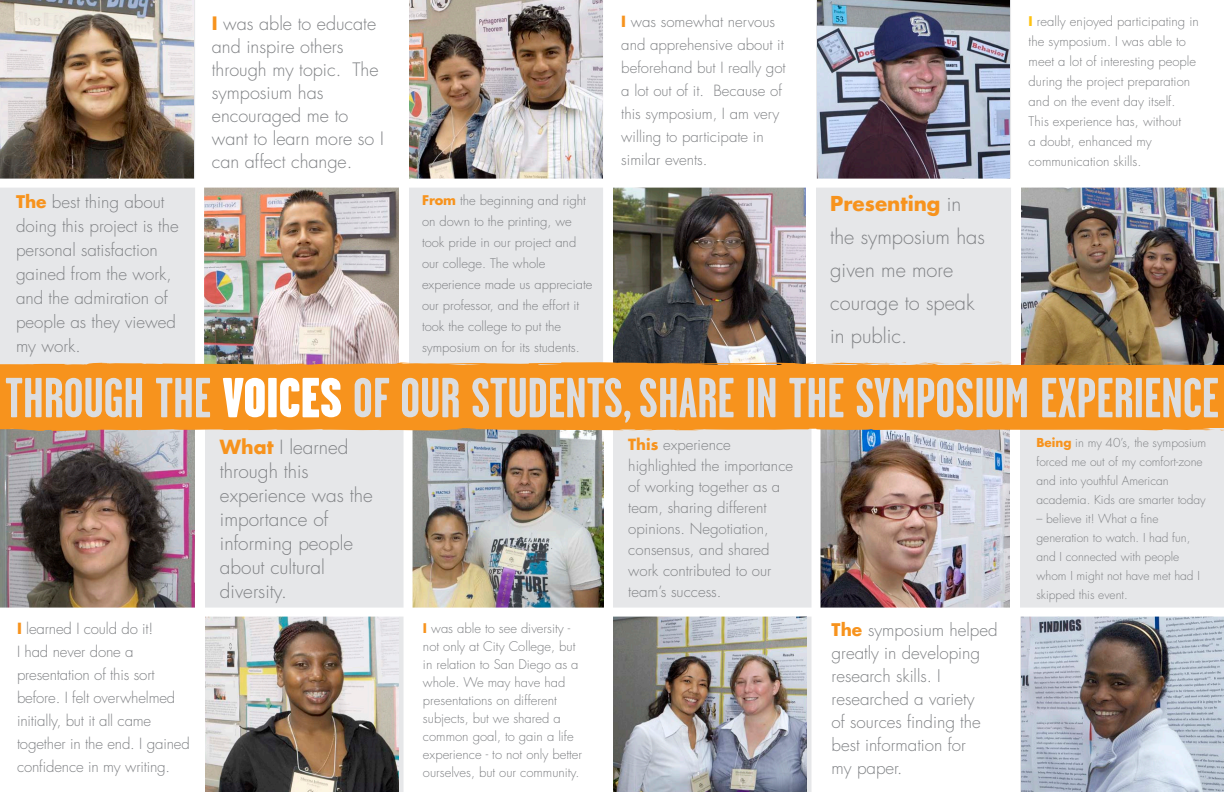
<style>
.page{position:relative;width:1224px;height:792px;background:#fff}
.page>*{position:absolute;margin:0;border:0;box-sizing:border-box;transform-origin:0 0}
.t1{font:700 56.4px "Garage Gothic";letter-spacing:-.005em;color:#dcdddf}
.t2{font:300 20px/33px "Futura Std";color:#808285}
.t3{font:300 19px/24px "Futura Std";color:#808285}
.t4{font:300 18px/23px "Futura Std";color:#808285}
.t5{font:300 17px/24px "Futura Std";color:#808285}
.t6{font:300 15px/23px "Futura Std";color:#808285}
.t7{font:300 13px/18px "Futura Std";color:#808285}
.t8{font:300 12px/19px "Futura Std";color:#808285}
.s1{font-weight:700;color:#f7931d}
.s2{font-weight:700;color:#fec210}
.s3{font-weight:900;color:#fff}
</style>
<div class="page">
<div style="left:816px;top:0;width:204px;height:367px;background:#e6e7e9"></div>
<div style="left:409px;top:0;width:201px;height:367px;background:#e6e7e9"></div>
<div style="left:1020px;top:427px;width:204px;height:365px;background:#e6e7e9"></div>
<div style="left:613px;top:427px;width:204px;height:365px;background:#e6e7e9"></div>
<div style="left:205px;top:428px;width:204px;height:364px;background:#e6e7e9"></div>
<div style="left:0;top:0;width:201px;height:365px;background:#e6e7e9"></div>
<img style="left:0;top:0;width:194px;height:179px">
<img style="left:204px;top:188px;width:195px;height:174px">
<img style="left:395px;top:0;width:208px;height:203px">
<img style="left:0;top:432px;width:195px;height:176px">
<img style="left:205px;top:617px;width:199px;height:175px">
<img style="left:345px;top:432px;width:259px;height:197px">
<img style="left:595px;top:188px;width:211px;height:174px">
<img style="left:794px;top:0;width:216px;height:202px">
<img style="left:596px;top:589px;width:216px;height:203px">
<img style="left:821px;top:432px;width:189px;height:176px">
<img style="left:990px;top:188px;width:234px;height:178px">
<img style="left:1021px;top:617px;width:203px;height:175px">
<div style="left:0;top:179px;width:1224px;height:9px;background:#fff"></div>
<div style="left:0;top:608px;width:1224px;height:9px;background:#fff"></div>
<div style="left:195px;top:0;width:9px;height:368px;background:#fff"></div>
<div style="left:603px;top:0;width:9px;height:368px;background:#fff"></div>
<div style="left:1011px;top:0;width:9px;height:368px;background:#fff"></div>
<div style="left:404px;top:427px;width:9px;height:365px;background:#fff"></div>
<div style="left:812px;top:427px;width:9px;height:365px;background:#fff"></div>
<div style="left:0;top:362px;width:1218px;height:70px;background:#f7931d"></div>
<svg style="left:61px;top:365px;width:20px;height:3px"></svg>
<svg style="left:877px;top:362px;width:135px;height:4px"></svg>
<svg style="left:794px;top:362px;width:75px;height:5px"></svg>
<svg style="left:669px;top:363px;width:63px;height:5px"></svg>
<svg style="left:398px;top:362px;width:22px;height:7px"></svg>
<svg style="left:151px;top:425px;width:12px;height:2px"></svg>
<svg style="left:247px;top:424px;width:14px;height:1px"></svg>
<h3 class="t4" style="left:212px;top:12px;width:173px"><span class="s1">I</span> was able to educate and inspire others through my topic. The symposium has encouraged me to want to learn more so I can affect change.</h3>
<h3 class="t5" style="left:16px;top:190px;width:164px"><span class="s1">The</span> best thing about doing this project is the personal satisfaction gained from the work, and the admiration of people as they viewed my work.</h3>
<p class="t7" style="left:422px;top:190px;width:172px;line-height:21px"><span class="s1">From</span> the beginning and right on down to the printing, we took pride in our project and our college. The whole experience made us appreciate our professor, and the effort it took the college to put the symposium on for its students.</p>
<p class="t6" style="left:621px;top:11px;width:166px"><span class="s1">I</span> was somewhat nervous and apprehensive about it beforehand but I really got a lot out of it. Because of this symposium, I am very willing to participate in similar events.</p>
<h2 class="t2" style="left:830px;top:187px;width:156px"><span class="s1">Presenting</span> in the symposium has given me more courage to speak in public.</h2>
<p class="t7" style="left:1029px;top:11px;width:172px;line-height:20px"><span class="s2">I</span> really enjoyed participating in the symposium. I was able to meet a lot of interesting people during the project preparation and on the event day itself.<br>This experience has, without<br>a doubt, enhanced my communication skills.</p>
<h1 class="t1" style="left:5px;top:368px;width:1216px">THROUGH THE <span class="s3">VOICES</span> OF OUR STUDENTS,SHARE IN THE SYMPOSIUM EXPERIENCE</h1>
<h3 class="t3" style="left:220px;top:435px;width:154px"><span class="s1">What</span> I learned through this experience was the importance of informing people about cultural diversity.</h3>
<p class="t6" style="left:17px;top:618px;width:174px"><span class="s1">I</span> learned I could do it!<br>I had never done a presentation of this sort before. I felt overwhelmed initially, but it all came together in the end. I gained confidence in my writing.</p>
<p class="t7" style="left:423px;top:619px;width:161px"><span class="s1">I</span> was able to see diversity - not only at City College, but in relation to San Diego as a whole. We may have had presentations on different subjects, but we shared a common goal, to gain a life experience - to not only better ourselves, but our community.</p>
<p class="t6" style="left:628px;top:435px;width:166px;line-height:21px"><span class="s1">This</span> experience highlighted the importance of working together as a team, sharing different opinions. Negotiation, consensus, and shared work contributed to our team’s success.</p>
<h3 class="t5" style="left:832px;top:619px;width:167px;line-height:23px"><span class="s1">The</span> symposium helped greatly in developing research skills. I researched a variety<br>of sources finding the best information for<br>my paper.</h3>
<p class="t8" style="left:1036px;top:433px;width:171px"><span class="s1">Being</span> in my 40’s, the symposium forced me out of my comfort-zone and into youthful American academia. Kids are smarter today</p>
<p class="t8" style="left:1036px;top:509px;width:165px">– believe it! What a fine generation to watch. I had fun, and I connected with people whom I might not have met had I skipped this event.</p>
</div>
